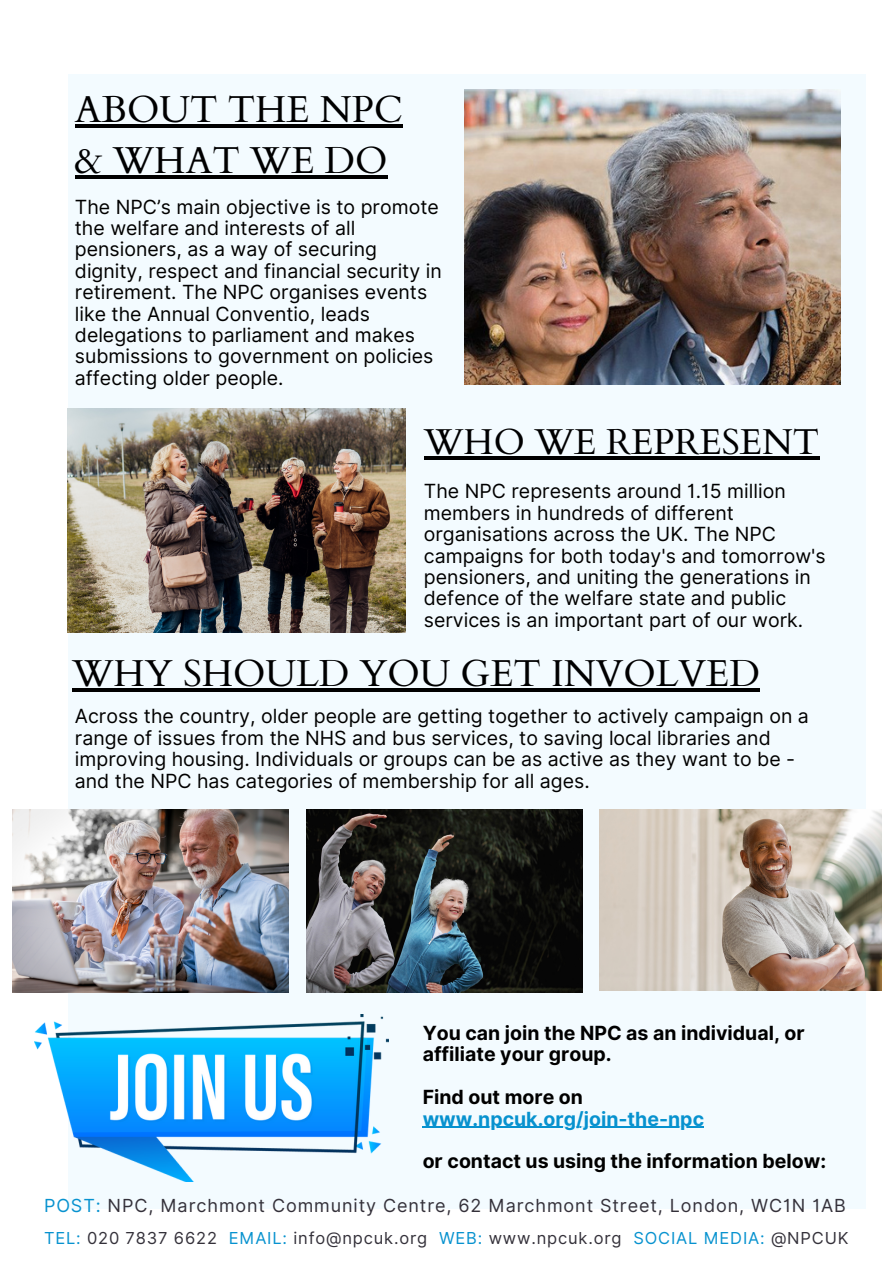
<style>
.page{position:relative;width:894px;height:1264px;background:#fff}
.page>*{position:absolute;margin:0;border:0;box-sizing:border-box;transform-origin:0 0}
.t1{font:37.5px/51.8px "Cardo";color:#000}
.t2{font:36px "Cardo";color:#000}
.t3{font:19.5px/21.3px "Inter";color:#000}
.t4{font:700 19.5px/21.3px "Inter";color:#000}
.t5{font:700 19.5px "Inter";color:#0792cf}
.t6{font:18px "Inter";letter-spacing:.05em;color:#34313a}
.t7{font:16.5px "Inter";letter-spacing:.05em;color:#34313a}
.s1{color:#0792cf}
</style>
<div class="page">
<img style="left:12px;top:74px;width:870px;height:1135px">
<hr style="left:422px;top:1126px;width:282px;height:1px;background:#0792cf">
<p class="t1" style="left:75px;top:84px;width:329px">ABOUT THE NPC &amp; WHAT WE DO</p>
<p class="t3" style="left:75px;top:196px;width:368px">The NPC’s main objective is to promote the welfare and interests of all pensioners, as a way of securing dignity, respect and financial security in retirement. The NPC organises events like the Annual Conventio, leads delegations to parliament and makes submissions to government on policies affecting older people.</p>
<p class="t2" style="left:423px;top:418px;width:396px">WHO WE REPRESENT</p>
<p class="t3" style="left:423px;top:480px;width:403px">The NPC represents around 1.15 million members in hundreds of different organisations across the UK. The NPC campaigns for both today's and tomorrow's pensioners, and uniting the generations in defence of the welfare state and public services is an important part of our work.</p>
<p class="t1" style="left:72px;top:648px;width:689px">WHY SHOULD YOU GET INVOLVED</p>
<p class="t3" style="left:75px;top:705px;width:735px">Across the country, older people are getting together to actively campaign on a range of issues from the NHS and bus services, to saving local libraries and improving housing. Individuals or groups can be as active as they want to be -</p>
<p class="t3" style="left:75px;top:770px;width:516px">and the NPC has categories of membership for all ages.</p>
<p class="t4" style="left:422px;top:1022px;width:383px">You can join the NPC as an individual, or affiliate your group.</p>
<p class="t4" style="left:422px;top:1086px;width:162px">Find out more on</p>
<p class="t5" style="left:422px;top:1106px;width:283px">www.npcuk.org/join-the-npc</p>
<p class="t4" style="left:422px;top:1150px;width:405px">or contact us using the information below:</p>
<p class="t6" style="left:44px;top:1194px;width:803px"><span class="s1">POST:</span> NPC, Marchmont Community Centre, 62 Marchmont Street, London, WC1N 1AB</p>
<p class="t7" style="left:44px;top:1227px;width:805px"><span class="s1">TEL:</span> 020 7837 6622 <span class="s1">EMAIL:</span> info@npcuk.org <span class="s1">WEB:</span> www.npcuk.org <span class="s1">SOCIAL MEDIA:</span> @NPCUK</p>
</div>
